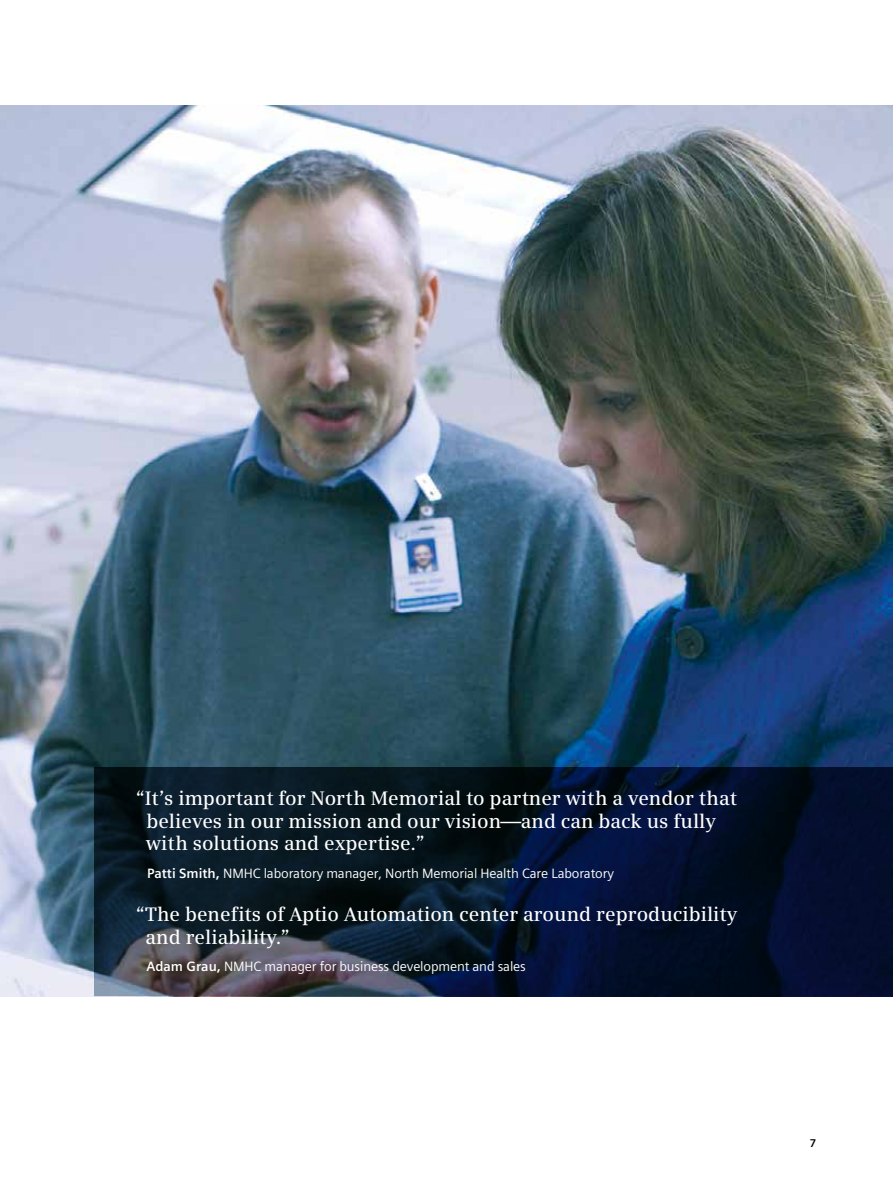
<style>
.page{position:relative;width:893px;height:1191px;background:#fff}
.page>*{position:absolute;margin:0;border:0;box-sizing:border-box;transform-origin:0 0}
.t1{font:600 19.5px/22.5px "Siemens Serif";color:#fff}
.t2{font:13.5px "Siemens Sans Global";letter-spacing:-.01em;color:#fff}
.t3{font:700 11.25px "Siemens Sans Global";color:#000}
.s1{font-weight:700}
</style>
<div class="page">
<img style="left:0;top:105px;width:893px;height:891px">
<svg style="left:95px;top:767px;width:798px;height:229px;background:#0c182c"></svg>
<p class="t1" style="left:146px;top:787px;width:592px;text-indent:-10px">“It’s important for North Memorial to partner with a vendor that believes in our mission and our vision—and can back us fully with solutions and expertise.”</p>
<p class="t2" style="left:147px;top:862px;width:468px"><span class="s1">Patti Smith,</span> NMHC laboratory manager, North Memorial Health Care Laboratory</p>
<p class="t1" style="left:146px;top:903px;width:593px;text-indent:-10px">“The benefits of Aptio Automation center around reproducibility and reliability.”</p>
<p class="t2" style="left:146px;top:956px;width:381px"><span class="s1">Adam Grau,</span> NMHC manager for business development and sales</p>
<p class="t3" style="left:810px;top:1134px;width:8px">7</p>
</div>
